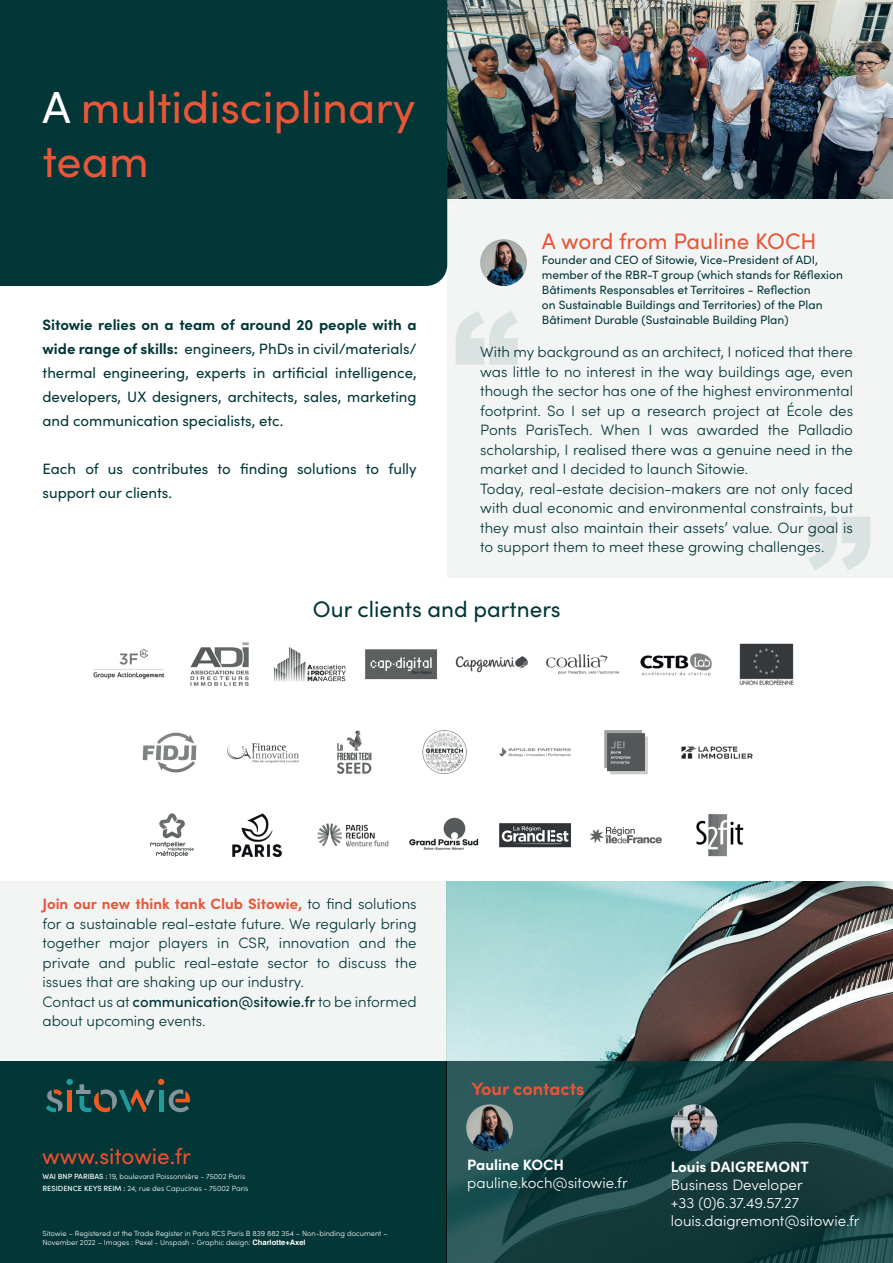
<style>
.page{position:relative;width:893px;height:1263px;background:#fff}
.page>*{position:absolute;margin:0;border:0;box-sizing:border-box;transform-origin:0 0}
.t1{font:900 135px "Arial";color:#033637}
.t2{font:45px/54px "Sofia Pro";color:#ea5637}
.t3{font:22.5px "Sofia Pro";color:#033637}
.t4{font:22.5px "Sofia Pro";color:#ea5637}
.t5{font:22.5px "Sofia Pro";color:#ef4d30}
.t6{font:700 18px "Sofia Pro";color:#ea5637}
.t7{font:300 15px/19.5px "Sofia Pro";color:#033637}
.t8{font:15px/24px "Sofia Pro";color:#033637;text-align:justify}
.t9{font:300 15px/18px "Sofia Pro";color:#fff}
.t10{font:700 15px "Sofia Pro";color:#fff}
.t11{font:12px/15px "Sofia Pro";color:#033637}
.t12{font:300 7.5px/12px "Sofia Pro";color:#fff}
.s1{color:#fff}
.s2{font-weight:700}
.s3{font-weight:700;color:#ea5637}
.s4{font-weight:500}
.s5{font-family:"Helvetica";font-weight:700}
</style>
<div class="page">
<img style="left:446px;top:881px;width:447px;height:180px">
<svg style="left:446px;top:1061px;width:447px;height:202px;background:#194243"></svg>
<div style="left:0;top:881px;width:446px;height:180px;background:#f3f5f5"></div>
<div style="left:0;top:1061px;width:446px;height:202px;background:#033637"></div>
<div style="left:447px;top:198px;width:446px;height:380px;background:#f3f5f5"></div>
<img style="left:93px;top:649px;width:72px;height:30px">
<img style="left:227px;top:743px;width:72px;height:20px">
<img style="left:640px;top:653px;width:72px;height:24px">
<img style="left:696px;top:814px;width:48px;height:43px">
<img style="left:365px;top:649px;width:72px;height:31px">
<img style="left:499px;top:747px;width:72px;height:10px">
<img style="left:409px;top:817px;width:70px;height:33px">
<img style="left:190px;top:642px;width:59px;height:44px">
<img style="left:336px;top:730px;width:36px;height:44px">
<img style="left:739px;top:643px;width:55px;height:43px">
<img style="left:150px;top:813px;width:44px;height:44px">
<img style="left:455px;top:656px;width:73px;height:17px">
<img style="left:604px;top:730px;width:44px;height:45px">
<img style="left:499px;top:823px;width:72px;height:25px">
<img style="left:274px;top:647px;width:72px;height:35px">
<img style="left:422px;top:730px;width:45px;height:44px">
<img style="left:317px;top:823px;width:72px;height:24px">
<img style="left:142px;top:732px;width:55px;height:41px">
<img style="left:232px;top:813px;width:50px;height:45px">
<img style="left:546px;top:654px;width:73px;height:21px">
<img style="left:681px;top:746px;width:72px;height:13px">
<img style="left:590px;top:826px;width:72px;height:18px">
<img style="left:447px;top:0;width:446px;height:198px">
<img style="left:466px;top:1104px;width:47px;height:47px;border-radius:23px">
<div style="left:0;top:0;width:447px;height:286px;background:#033637"></div>
<img style="left:480px;top:239px;width:47px;height:47px;border-radius:23px">
<svg style="left:46px;top:1079px;width:144px;height:33px"></svg>
<img style="left:671px;top:1104px;width:47px;height:47px;border-radius:23px">
<h2 class="t2" style="left:43px;top:78px;width:374px"><span class="s1">A</span> multidisciplinary team</h2>
<p class="t8" style="left:43px;top:312px;width:376px"><span class="s2">Sitowie relies on a team of around 20 people with a wide range of skills:</span> engineers, PhDs in civil/materials/ thermal engineering, experts in artificial intelligence, developers, UX designers, architects, sales, marketing and communication specialists, etc.</p>
<p class="t8" style="left:43px;top:456px;width:376px">Each of us contributes to finding solutions to fully support our clients.</p>
<h3 class="t4" style="left:542px;top:225px;width:276px">A word from Pauline KOCH</h3>
<p class="t11" style="left:542px;top:252px;width:303px">Founder and CEO of Sitowie, Vice-President of ADI, member of the RBR-T group (which stands for Réflexion Bâtiments Responsables et Territoires - Reflection<br>on Sustainable Buildings and Territories) of the Plan Bâtiment Durable (Sustainable Building Plan)</p>
<h1 class="t1" style="left:452px;top:261px;width:69px">“</h1>
<p class="t7" style="left:480px;top:342px;width:375px">With my background as an architect, I noticed that there was little to no interest in the way buildings age, even though the sector has one of the highest environmental footprint. So I set up a research project at École des Ponts ParisTech. When I was awarded the Palladio scholarship, I realised there was a genuine need in the market and I decided to launch Sitowie.<br>Today, real-estate decision-makers are not only faced with dual economic and environmental constraints, but they must also maintain their assets’ value. Our goal is to support them to meet these growing challenges.</p>
<h1 class="t1" style="left:874px;top:621px;width:69px;rotate:-180deg">“</h1>
<h3 class="t3" style="left:313px;top:593px;width:249px">Our clients and partners</h3>
<p class="t7" style="left:43px;top:893px;width:376px"><span class="s3">Join our new think tank Club Sitowie,</span> to find solutions for a sustainable real-estate future. We regularly bring together major players in CSR, innovation and the private and public real-estate sector to discuss the issues that are shaking up our industry.<br>Contact us at <span class="s4">communication@sitowie.fr</span> to be informed about upcoming events.</p>
<h3 class="t5" style="left:42px;top:1140px;width:150px">www.sitowie.fr</h3>
<p class="t12" style="left:43px;top:1170px;width:207px"><span class="s4">WAI BNP PARIBAS :</span> 19, boulevard Poissonnière - 75002 Paris<br><span class="s4">RESIDENCE KEYS REIM :</span> 24, rue des Capucines - 75002 Paris</p>
<p class="t12" style="left:43px;top:1228px;width:347px;line-height:9px">Sitowie – Registered at the Trade Register in Paris RCS Paris B 839 882 354 – Non-binding document –<br>November 2022 – Images : Pexel - Unspash - Graphic design: <span class="s5">Charlotte+Axel</span></p>
<p class="t6" style="left:471px;top:1075px;width:115px">Your contacts</p>
<p class="t10" style="left:467px;top:1153px;width:98px">Pauline KOCH</p>
<p class="t9" style="left:467px;top:1173px;width:162px">pauline.koch@sitowie.fr</p>
<p class="t10" style="left:671px;top:1155px;width:139px">Louis DAIGREMONT</p>
<p class="t9" style="left:671px;top:1175px;width:190px">Business Developer<br>+33 (0)6.37.49.57.27 louis.daigremont@sitowie.fr</p>
</div>
